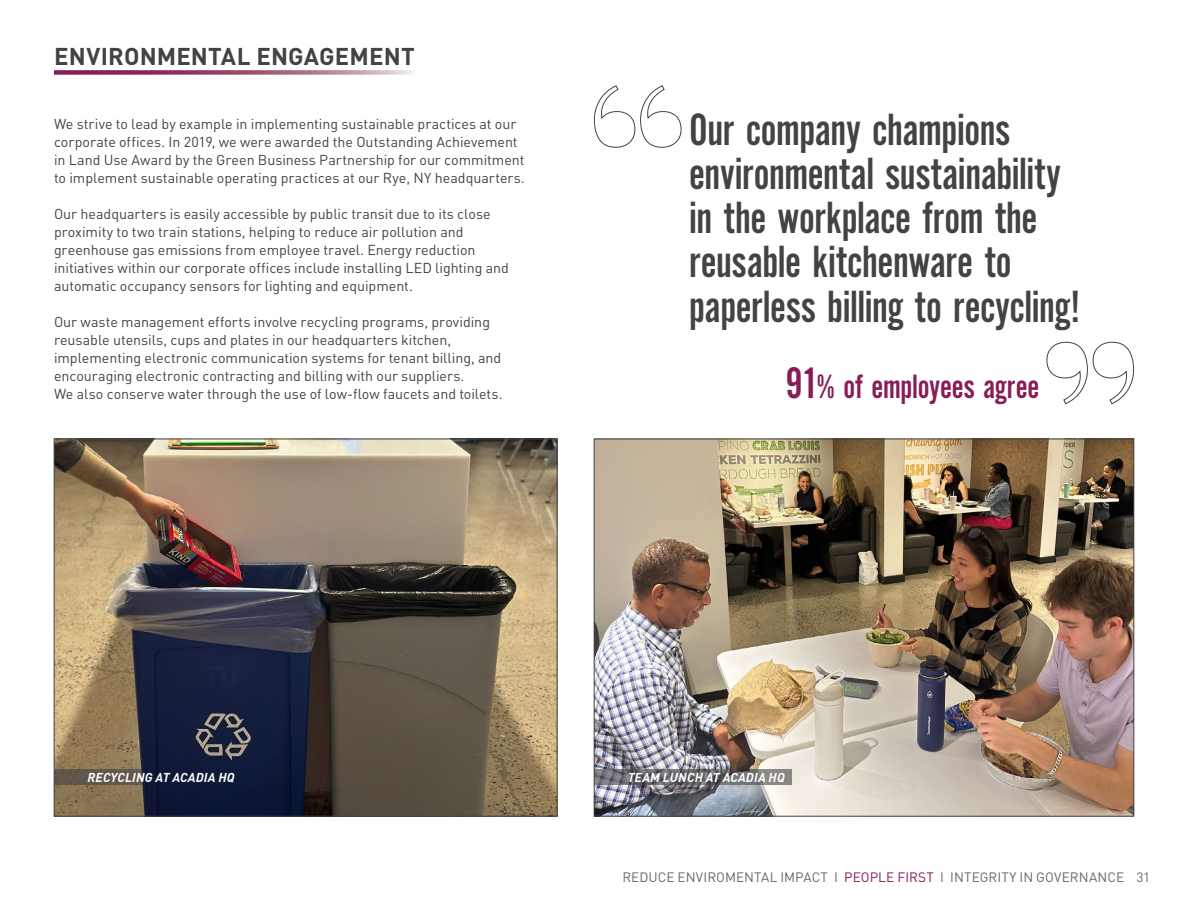
<style>
.page{position:relative;width:1188px;height:918px;background:#fff}
.page>*{position:absolute;margin:0;border:0;box-sizing:border-box;transform-origin:0 0}
.t1{font:46.95px/44.2px "Alternate Gothic EF No Two";letter-spacing:-.01em;color:#434345}
.t2{font:34.95px "Alternate Gothic EF No Two";letter-spacing:-.005em;color:#881c56}
.t3{font:700 24px "DIN Pro";letter-spacing:.005em;color:#434345}
.t4{font:14.25px/18px "DIN Pro";color:#434345}
.t5{font:13.5px "DIN Pro";letter-spacing:.005em;color:#67686b}
.t6{font:italic 700 12.75px "DIN Pro";letter-spacing:.01em;color:#fff}
.s1{font-size:45.75px}
.s2{color:#881c56}
</style>
<div class="page">
<svg style="left:54px;top:70px;width:360px;height:5px;background:#ad6a89"></svg>
<svg style="left:594px;top:85px;width:88px;height:63px"></svg>
<svg style="left:1046px;top:342px;width:88px;height:63px"></svg>
<img style="left:56px;top:441px;width:499px;height:373px">
<img style="left:596px;top:441px;width:536px;height:373px">
<svg style="left:54px;top:769px;width:186px;height:16px;background:#353640"></svg>
<svg style="left:594px;top:769px;width:198px;height:16px;background:#6c6b6f"></svg>
<h3 class="t3" style="left:54px;top:36px;width:362px">ENVIRONMENTAL ENGAGEMENT</h3>
<p class="t4" style="left:54px;top:113px;width:472px">We strive to lead by example in implementing sustainable practices at our corporate offices. In 2019, we were awarded the Outstanding Achievement in Land Use Award by the Green Business Partnership for our commitment to implement sustainable operating practices at our Rye, NY headquarters.</p>
<p class="t4" style="left:54px;top:203px;width:456px">Our headquarters is easily accessible by public transit due to its close proximity to two train stations, helping to reduce air pollution and greenhouse gas emissions from employee travel. Energy reduction initiatives within our corporate offices include installing LED lighting and automatic occupancy sensors for lighting and equipment.</p>
<p class="t4" style="left:54px;top:311px;width:450px">Our waste management efforts involve recycling programs, providing reusable utensils, cups and plates in our headquarters kitchen, implementing electronic communication systems for tenant billing, and encouraging electronic contracting and billing with our suppliers.<br>We also conserve water through the use of low-flow faucets and toilets.</p>
<h1 class="t1" style="left:689px;top:109px;width:393px">Our company champions environmental sustainability in the workplace from the reusable kitchenware to paperless billing to recycling!</h1>
<h2 class="t2" style="left:786px;top:368px;width:255px"><span class="s1">91</span>% of employees agree</h2>
<p class="t6" style="left:87px;top:767px;width:149px">RECYCLING AT ACADIA HQ</p>
<p class="t6" style="left:628px;top:767px;width:159px">TEAM LUNCH AT ACADIA HQ</p>
<p class="t5" style="left:622px;top:867px;width:529px">REDUCE ENVIROMENTAL IMPACT I <span class="s2">PEOPLE FIRST</span> I INTEGRITY IN GOVERNANCE 31</p>
</div>
